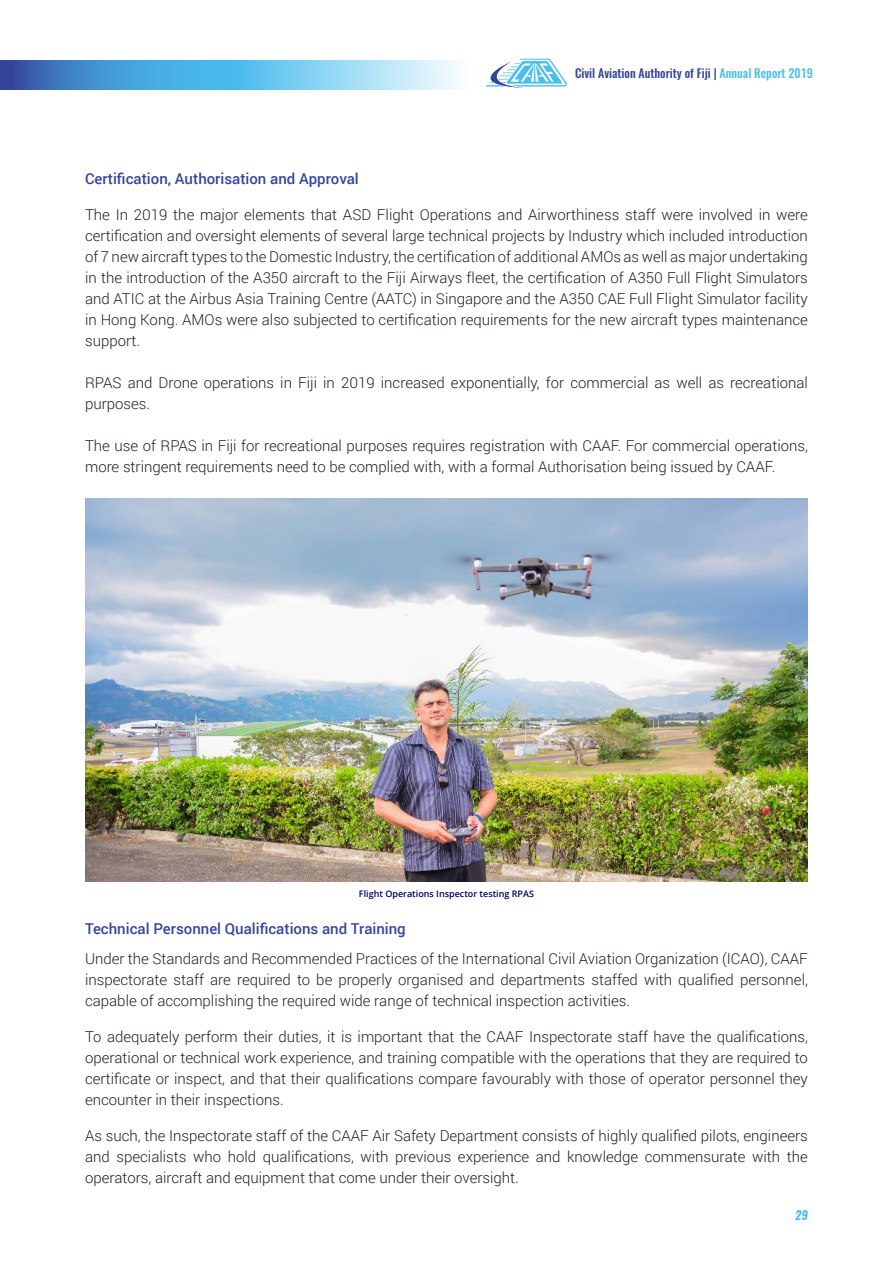
<style>
.page{position:relative;width:893px;height:1263px;background:#fff}
.page>*{position:absolute;margin:0;border:0;box-sizing:border-box;transform-origin:0 0}
.t1{font:300 15px/21px "Roboto";color:#231f20;text-align:justify}
.t2{font:500 15px "Roboto";color:#35459c}
.t3{font:500 12px "Oswald";color:#35459c}
.t4{font:italic 700 12px "Oswald";color:#4abeef}
.t5{font:600 9px "Open Sans";color:#000060}
.s1{color:#4abeef}
</style>
<div class="page">
<svg style="left:0;top:60px;width:457px;height:29px"></svg>
<img style="left:85px;top:499px;width:723px;height:382px">
<svg style="left:456px;top:58px;width:111px;height:30px"></svg>
<p class="t3" style="left:575px;top:65px;width:239px">Civil Aviation Authority of Fiji | <span class="s1">Annual Report 2019</span></p>
<p class="t2" style="left:85px;top:168px;width:275px">Certification, Authorisation and Approval</p>
<p class="t1" style="left:85px;top:203px;width:724px">The In 2019 the major elements that ASD Flight Operations and Airworthiness staff were involved in were certification and oversight elements of several large technical projects by Industry which included introduction of 7 new aircraft types to the Domestic Industry, the certification of additional AMOs as well as major undertaking in the introduction of the A350 aircraft to the Fiji Airways fleet, the certification of A350 Full Flight Simulators and ATIC at the Airbus Asia Training Centre (AATC) in Singapore and the A350 CAE Full Flight Simulator facility in Hong Kong. AMOs were also subjected to certification requirements for the new aircraft types maintenance support.</p>
<p class="t1" style="left:85px;top:371px;width:724px">RPAS and Drone operations in Fiji in 2019 increased exponentially, for commercial as well as recreational purposes.</p>
<p class="t1" style="left:85px;top:434px;width:724px">The use of RPAS in Fiji for recreational purposes requires registration with CAAF. For commercial operations, more stringent requirements need to be complied with, with a formal Authorisation being issued by CAAF.</p>
<p class="t5" style="left:359px;top:888px;width:177px">Flight Operations Inspector testing RPAS</p>
<p class="t2" style="left:85px;top:918px;width:322px">Technical Personnel Qualifications and Training</p>
<p class="t1" style="left:85px;top:947px;width:724px">Under the Standards and Recommended Practices of the International Civil Aviation Organization (ICAO), CAAF inspectorate staff are required to be properly organised and departments staffed with qualified personnel, capable of accomplishing the required wide range of technical inspection activities.</p>
<p class="t1" style="left:85px;top:1025px;width:724px">To adequately perform their duties, it is important that the CAAF Inspectorate staff have the qualifications, operational or technical work experience, and training compatible with the operations that they are required to certificate or inspect, and that their qualifications compare favourably with those of operator personnel they encounter in their inspections.</p>
<p class="t1" style="left:85px;top:1124px;width:724px">As such, the Inspectorate staff of the CAAF Air Safety Department consists of highly qualified pilots, engineers and specialists who hold qualifications, with previous experience and knowledge commensurate with the operators, aircraft and equipment that come under their oversight.</p>
<p class="t4" style="left:795px;top:1206px;width:14px">29</p>
</div>
